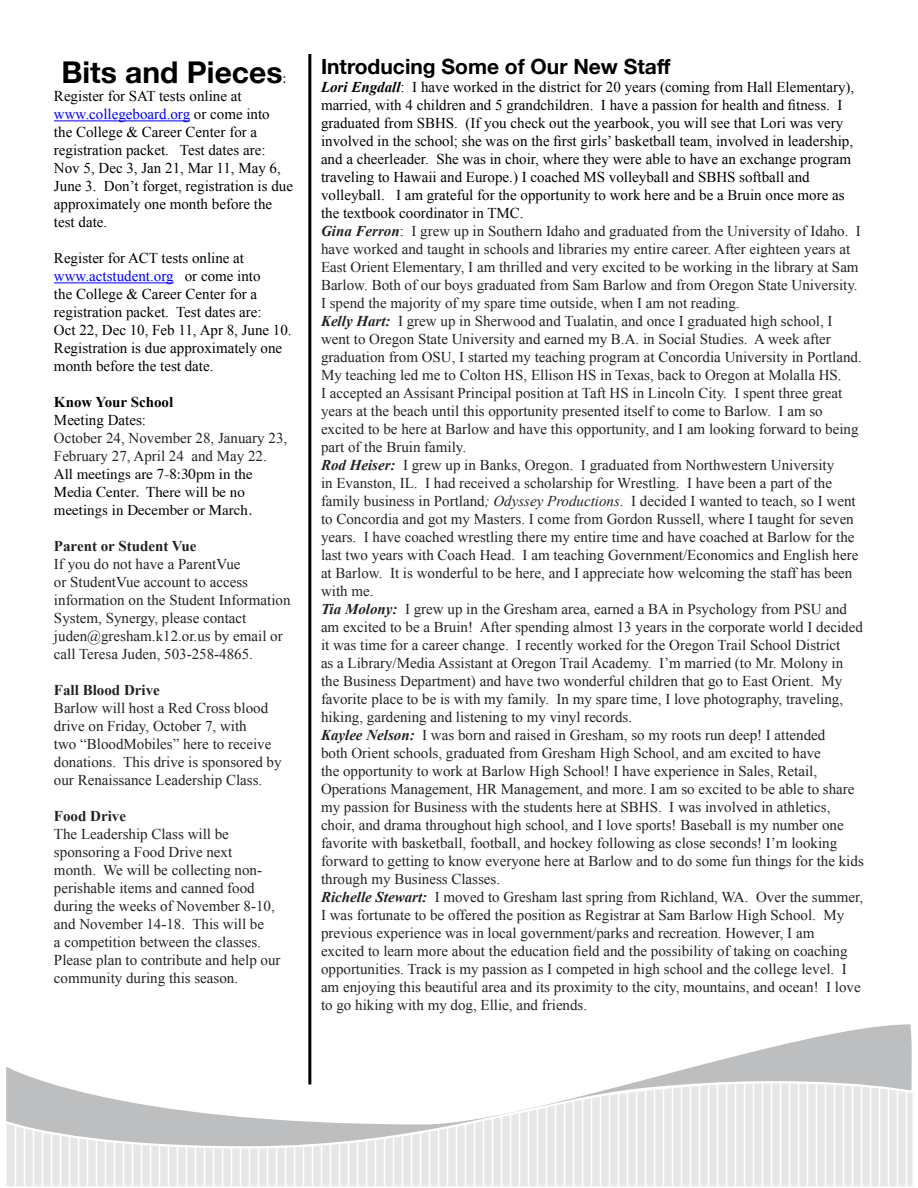
<style>
.page{position:relative;width:918px;height:1188px;background:#fff}
.page>*{position:absolute;margin:0;border:0;box-sizing:border-box;transform-origin:0 0}
.t1{font:700 30px "Helvetica Neue";color:#000}
.t2{font:700 21px "Helvetica Neue";color:#000}
.t3{font:15px/18px "Times New Roman";color:#222}
.t4{font:15px/18px "Times New Roman";color:#000}
.t5{font:15px/18px "Times";color:#000}
.t6{font:700 15px "Times New Roman";color:#222}
.t7{font:700 15px "Times New Roman";color:#000}
.s1{font-family:"Times";font-weight:400;font-size:15px}
.s2{color:#00f}
.s3{font-weight:700;font-style:italic;color:#000}
.s4{color:#000}
.s5{font-weight:700;font-style:italic}
.s6{font-style:italic}
</style>
<div class="page">
<svg style="left:14px;top:1150px;width:894px;height:36px;background:#eaeaeb"></svg>
<svg style="left:6px;top:1021px;width:907px;height:129px"></svg>
<hr style="left:54px;top:121px;width:136px;height:1px;background:#00f">
<hr style="left:54px;top:283px;width:120px;height:1px;background:#00f">
<hr style="left:308px;top:54px;width:3px;height:1030px;background:#000">
<h1 class="t1" style="left:61px;top:49px;width:227px">Bits and Pieces<span class="s1">:</span></h1>
<p class="t4" style="left:54px;top:87px;width:241px">Register for SAT tests online at <span class="s2">www.collegeboard.org</span> or come into<br>the College &amp; Career Center for a registration packet. Test dates are:<br>Nov 5, Dec 3, Jan 21, Mar 11, May 6,<br>June 3. Don’t forget, registration is due approximately one month before the test date.</p>
<p class="t4" style="left:54px;top:249px;width:239px">Register for ACT tests online at <span class="s2">www.actstudent.org</span> or come into<br>the College &amp; Career Center for a registration packet. Test dates are:<br>Oct 22, Dec 10, Feb 11, Apr 8, June 10.<br>Registration is due approximately one month before the test date.</p>
<p class="t7" style="left:54px;top:392px;width:121px">Know Your School</p>
<p class="t4" style="left:54px;top:411px;width:94px">Meeting Dates:</p>
<p class="t3" style="left:54px;top:429px;width:235px">October 24, November 28, January 23,<br>February 27, April 24 and May 22.</p>
<p class="t5" style="left:54px;top:464px;width:200px">All meetings are 7-8:30pm in the<br>Media Center. There will be no meetings in December or March.</p>
<p class="t6" style="left:54px;top:536px;width:144px">Parent or Student Vue</p>
<p class="t3" style="left:54px;top:555px;width:238px">If you do not have a ParentVue<br>or StudentVue account to access information on the Student Information System, Synergy, please contact juden@gresham.k12.or.us by email or call Teresa Juden, 503-258-4865.</p>
<p class="t6" style="left:54px;top:680px;width:107px">Fall Blood Drive</p>
<p class="t3" style="left:54px;top:699px;width:229px">Barlow will host a Red Cross blood drive on Friday, October 7, with<br>two “BloodMobiles” here to receive donations. This drive is sponsored by our Renaissance Leadership Class.</p>
<p class="t6" style="left:54px;top:806px;width:74px">Food Drive</p>
<p class="t3" style="left:54px;top:825px;width:228px">The Leadership Class will be sponsoring a Food Drive next<br>month. We will be collecting non&shy;perishable items and canned food during the weeks of November 8-10, and November 14-18. This will be<br>a competition between the classes.<br>Please plan to contribute and help our community during this season.</p>
<h2 class="t2" style="left:321px;top:51px;width:351px">Introducing Some of Our New Staff</h2>
<p class="t3" style="left:321px;top:78px;width:544px"><span class="s3">Lori Engdall</span><span class="s4">: I have worked in the district for 20 years (coming from Hall Elementary), married, with 4 children and 5 grandchildren. I have a passion for health and fitness. I graduated from SBHS. (If you check out the yearbook, you will see that Lori was very involved in the school; she was on the first girls’ basketball team, involved in leadership, and a cheerleader. She was in choir, where they were able to have an exchange program traveling to Hawaii and Europe.) I coached MS volleyball and SBHS softball and volleyball. I am grateful for the opportunity to work here and be a Bruin once more as the textbook coordinator in TMC.<br></span><span class="s5">Gina Ferron</span>: I grew up in Southern Idaho and graduated from the University of Idaho. I have worked and taught in schools and libraries my entire career. After eighteen years at East Orient Elementary, I am thrilled and very excited to be working in the library at Sam Barlow. Both of our boys graduated from Sam Barlow and from Oregon State University.<br>I spend the majority of my spare time outside, when I am not reading.<br><span class="s5">Kelly Hart:</span> I grew up in Sherwood and Tualatin, and once I graduated high school, I went to Oregon State University and earned my B.A. in Social Studies. A week after graduation from OSU, I started my teaching program at Concordia University in Portland.<br>My teaching led me to Colton HS, Ellison HS in Texas, back to Oregon at Molalla HS.<br>I accepted an Assisant Principal position at Taft HS in Lincoln City. I spent three great years at the beach until this opportunity presented itself to come to Barlow. I am so excited to be here at Barlow and have this opportunity, and I am looking forward to being part of the Bruin family.<br><span class="s5">Rod Heiser:</span> I grew up in Banks, Oregon. I graduated from Northwestern University<br>in Evanston, IL. I had received a scholarship for Wrestling. I have been a part of the family business in Portland<span class="s6">; Odyssey Productions</span>. I decided I wanted to teach, so I went to Concordia and got my Masters. I come from Gordon Russell, where I taught for seven years. I have coached wrestling there my entire time and have coached at Barlow for the last two years with Coach Head. I am teaching Government/Economics and English here at Barlow. It is wonderful to be here, and I appreciate how welcoming the staff has been with me.<br><span class="s5">Tia Molony:</span> I grew up in the Gresham area, earned a BA in Psychology from PSU and am excited to be a Bruin! After spending almost 13 years in the corporate world I decided it was time for a career change. I recently worked for the Oregon Trail School District<br>as a Library/Media Assistant at Oregon Trail Academy. I’m married (to Mr. Molony in the Business Department) and have two wonderful children that go to East Orient. My favorite place to be is with my family. In my spare time, I love photography, traveling, hiking, gardening and listening to my vinyl records.<br><span class="s5">Kaylee Nelson:</span> I was born and raised in Gresham, so my roots run deep! I attended<br>both Orient schools, graduated from Gresham High School, and am excited to have<br>the opportunity to work at Barlow High School! I have experience in Sales, Retail, Operations Management, HR Management, and more. I am so excited to be able to share my passion for Business with the students here at SBHS. I was involved in athletics, choir, and drama throughout high school, and I love sports! Baseball is my number one favorite with basketball, football, and hockey following as close seconds! I’m looking forward to getting to know everyone here at Barlow and to do some fun things for the kids through my Business Classes.<br><span class="s5">Richelle Stewart:</span> I moved to Gresham last spring from Richland, WA. Over the summer, I was fortunate to be offered the position as Registrar at Sam Barlow High School. My previous experience was in local government/parks and recreation. However, I am<br>excited to learn more about the education field and the possibility of taking on coaching opportunities. Track is my passion as I competed in high school and the college level. I am enjoying this beautiful area and its proximity to the city, mountains, and ocean! I love to go hiking with my dog, Ellie, and friends.</p>
</div>
